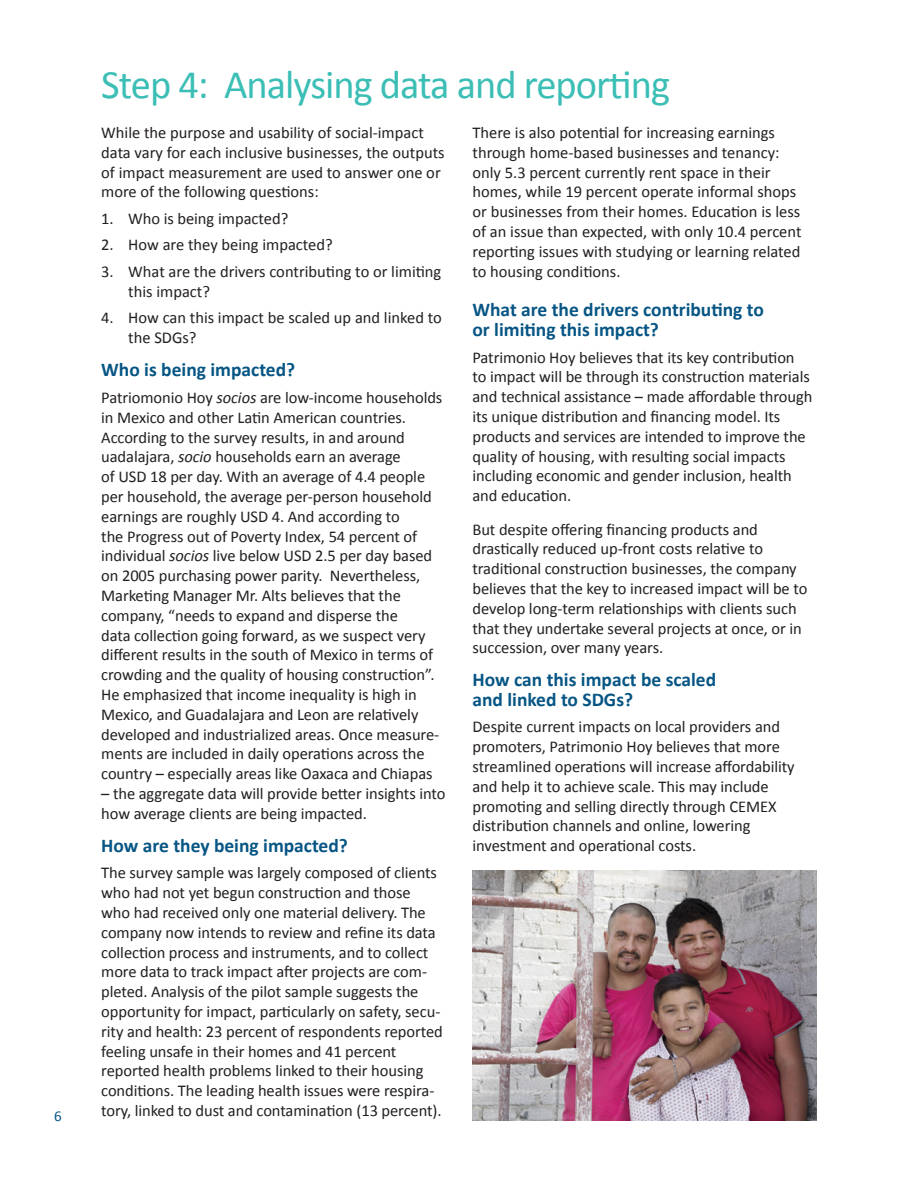
<style>
.page{position:relative;width:918px;height:1188px;background:#fff}
.page>*{position:absolute;margin:0;border:0;box-sizing:border-box;transform-origin:0 0}
.main_head{font:40.5px "Calibri";letter-spacing:-.025em;color:#3bbeb5}
.t1{font:700 19.5px/19.8px "Calibri";color:#065584}
.text{font:16.5px/19.8px "Calibri";letter-spacing:-.005em;color:#231f20}
.t2{font:15px "Calibri";color:#065584}
.s1{font-style:italic}
</style>
<div class="page">
<img style="left:472px;top:870px;width:345px;height:250px">
<p class="t2" style="left:54px;top:1106px;width:9px">6</p>
<p class="main_head" style="left:101px;top:59px;width:570px">Step 4: Analysing data and reporting</p>
<p class="text" style="left:101px;top:122px;width:345px">While the purpose and usability of social-impact data vary for each inclusive businesses, the outputs of impact measurement are used to answer one or more of the following questions:</p>
<p class="text" style="left:101px;top:208px;width:189px">1. Who is being impacted?</p>
<p class="text" style="left:101px;top:234px;width:233px">2. How are they being impacted?</p>
<p class="text" style="left:128px;top:261px;width:315px;text-indent:-27px">3. What are the drivers contributing to or limiting this impact?</p>
<p class="text" style="left:128px;top:307px;width:315px;text-indent:-27px">4. How can this impact be scaled up and linked to the SDGs?</p>
<h1 class="t1" style="left:101px;top:359px;width:195px">Who is being impacted?</h1>
<p class="text" style="left:101px;top:387px;width:343px">Patriomonio Hoy <span class="s1">socios</span> are low-income households in Mexico and other Latin American countries.<br>According to the survey results, in and around uadalajara, <span class="s1">socio</span> households earn an average<br>of USD 18 per day. With an average of 4.4 people per household, the average per-person household earnings are roughly USD 4. And according to<br>the Progress out of Poverty Index, 54 percent of individual <span class="s1">socios</span> live below USD 2.5 per day based on 2005 purchasing power parity. Nevertheless, Marketing Manager Mr. Alts believes that the company, “needs to expand and disperse the<br>data collection going forward, as we suspect very different results in the south of Mexico in terms of crowding and the quality of housing construction”.<br>He emphasized that income inequality is high in Mexico, and Guadalajara and Leon are relatively developed and industrialized areas. Once measure&shy;ments are included in daily operations across the country – especially areas like Oaxaca and Chiapas</p>
<p class="text" style="left:101px;top:783px;width:346px">– the aggregate data will provide better insights into how average clients are being impacted.</p>
<h1 class="t1" style="left:101px;top:834px;width:248px">How are they being impacted?</h1>
<p class="text" style="left:101px;top:862px;width:343px">The survey sample was largely composed of clients who had not yet begun construction and those who had received only one material delivery. The company now intends to review and refine its data collection process and instruments, and to collect more data to track impact after projects are com&shy;pleted. Analysis of the pilot sample suggests the opportunity for impact, particularly on safety, secu&shy;rity and health: 23 percent of respondents reported feeling unsafe in their homes and 41 percent reported health problems linked to their housing conditions. The leading health issues were respira&shy;tory, linked to dust and contamination (13 percent).</p>
<p class="text" style="left:472px;top:122px;width:331px">There is also potential for increasing earnings through home-based businesses and tenancy: only 5.3 percent currently rent space in their homes, while 19 percent operate informal shops or businesses from their homes. Education is less of an issue than expected, with only 10.4 percent reporting issues with studying or learning related to housing conditions.</p>
<h1 class="t1" style="left:472px;top:299px;width:293px">What are the drivers contributing to or limiting this impact?</h1>
<p class="text" style="left:472px;top:346px;width:341px">Patrimonio Hoy believes that its key contribution to impact will be through its construction materials and technical assistance – made affordable through its unique distribution and financing model. Its products and services are intended to improve the quality of housing, with resulting social impacts including economic and gender inclusion, health and education.</p>
<p class="text" style="left:472px;top:518px;width:336px">But despite offering financing products and drastically reduced up-front costs relative to traditional construction businesses, the company believes that the key to increased impact will be to develop long-term relationships with clients such that they undertake several projects at once, or in succession, over many years.</p>
<h1 class="t1" style="left:472px;top:669px;width:245px">How can this impact be scaled and linked to SDGs?</h1>
<p class="text" style="left:472px;top:716px;width:324px">Despite current impacts on local providers and promoters, Patrimonio Hoy believes that more streamlined operations will increase affordability and help it to achieve scale. This may include promoting and selling directly through CEMEX distribution channels and online, lowering investment and operational costs.</p>
</div>
